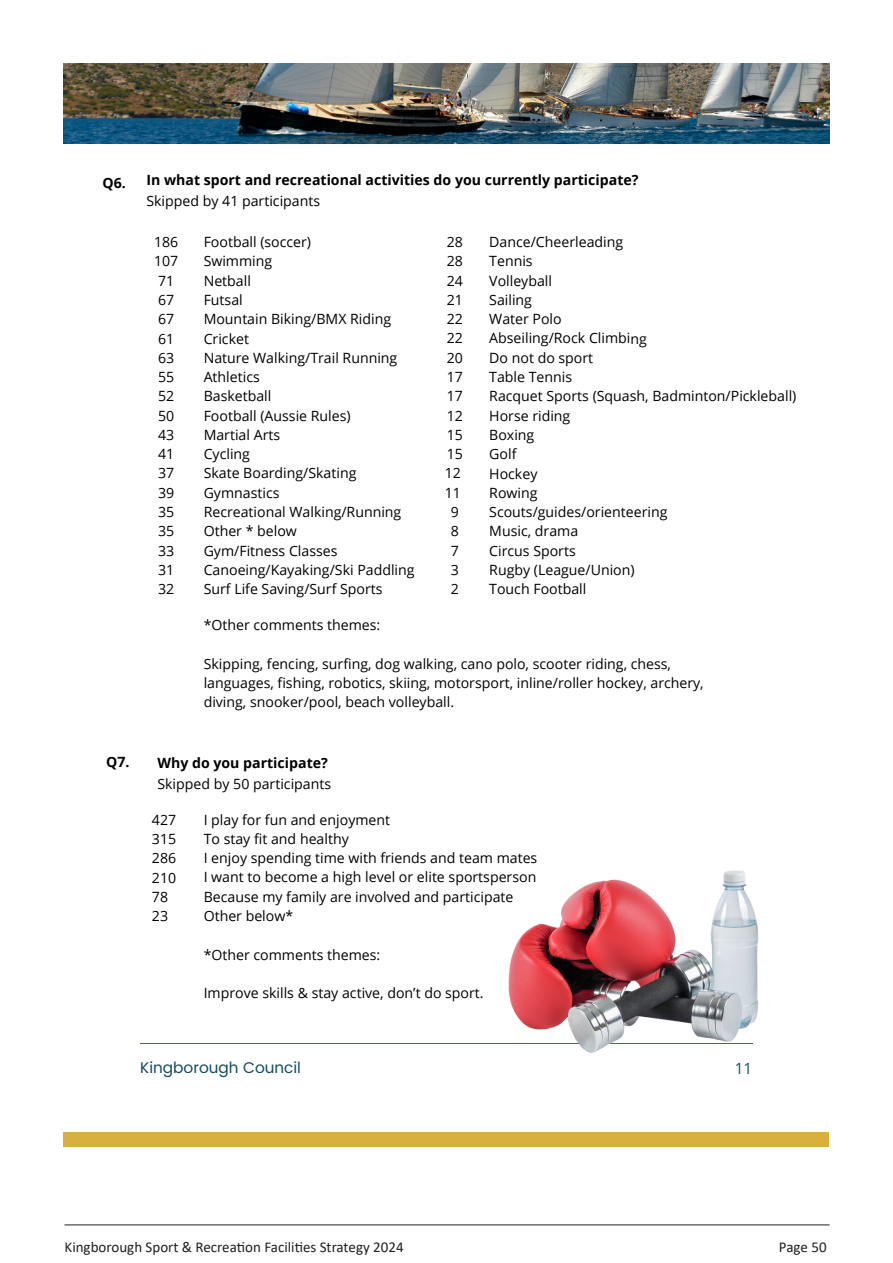
<style>
.page{position:relative;width:893px;height:1263px;background:#fff}
.page>*{position:absolute;margin:0;border:0;box-sizing:border-box;transform-origin:0 0}
.t1{font:15.45px "Poppins";color:#134c60}
.t2{font:15.45px "Open Sans";color:#134c60}
.t3{font:15px "Calibri";color:#231f20}
.t4{font:14.1px/19.4px "Open Sans";color:#000}
.t5{font:700 14.1px/21.1px "Open Sans";color:#000}
.s1{font-weight:400}
.s2{font-weight:700}
</style>
<div class="page">
<div style="left:64px;top:1132px;width:765px;height:14px;background:#d7b03f"></div>
<hr style="left:140px;top:1043px;width:612px;height:1px;background:#4d7043">
<img style="left:64px;top:64px;width:765px;height:79px">
<img style="left:508px;top:870px;width:251px;height:183px">
<hr style="left:65px;top:1224px;width:765px;height:1px;background:#231f20">
<p class="t5" style="left:103px;top:172px;width:25px">Q6.</p>
<p class="t5" style="left:146px;top:169px;width:494px">In what sport and recreational activities do you currently participate?<br><span class="s1">Skipped by 41 participants</span></p>
<p class="t4" style="left:154px;top:232px;width:26px">186<br>107<br>71<br>67<br>67<br>61<br>63<br>55<br>52<br>50<br>43<br>41<br>37<br>39<br>35<br>35<br>33<br>31<br>32</p>
<p class="t4" style="left:204px;top:232px;width:212px">Football (soccer)<br>Swimming<br>Netball<br>Futsal<br>Mountain Biking/BMX Riding<br>Cricket<br>Nature Walking/Trail Running<br>Athletics<br>Basketball<br>Football (Aussie Rules)<br>Martial Arts<br>Cycling<br>Skate Boarding/Skating<br>Gymnastics<br>Recreational Walking/Running<br>Other * below<br>Gym/Fitness Classes<br>Canoeing/Kayaking/Ski Paddling<br>Surf Life Saving/Surf Sports</p>
<p class="t4" style="left:445px;top:232px;width:20px;text-align:center">28<br>28<br>24<br>21<br>22<br>22<br>20<br>17<br>17<br>12<br>15<br>15<br>12<br>11<br>9<br>8<br>7<br>3<br>2</p>
<p class="t4" style="left:489px;top:232px;width:309px">Dance/Cheerleading<br>Tennis<br>Volleyball<br>Sailing<br>Water Polo<br>Abseiling/Rock Climbing<br>Do not do sport<br>Table Tennis<br>Racquet Sports (Squash, Badminton/Pickleball)<br>Horse riding<br>Boxing<br>Golf<br>Hockey<br>Rowing<br>Scouts/guides/orienteering<br>Music, drama<br>Circus Sports<br>Rugby (League/Union)<br>Touch Football</p>
<p class="t4" style="left:204px;top:615px;width:178px">*Other comments themes:</p>
<p class="t4" style="left:204px;top:653px;width:502px">Skipping, fencing, surfing, dog walking, cano polo, scooter riding, chess, languages, fishing, robotics, skiing, motorsport, inline/roller hockey, archery, diving, snooker/pool, beach volleyball.</p>
<p class="t5" style="left:106px;top:751px;width:25px">Q7.</p>
<p class="t4" style="left:157px;top:752px;width:175px;line-height:21.1px"><span class="s2">Why do you participate?<br></span>Skipped by 50 participants</p>
<p class="t4" style="left:152px;top:809px;width:26px">427<br>315<br>286<br>210<br>78<br>23</p>
<p class="t4" style="left:204px;top:809px;width:335px">I play for fun and enjoyment<br>To stay fit and healthy<br>I enjoy spending time with friends and team mates I want to become a high level or elite sportsperson Because my family are involved and participate Other below*</p>
<p class="t4" style="left:204px;top:944px;width:178px">*Other comments themes:</p>
<p class="t4" style="left:204px;top:983px;width:281px">Improve skills &amp; stay active, don’t do sport.</p>
<p class="t1" style="left:140px;top:1056px;width:162px">Kingborough Council</p>
<p class="t2" style="left:735px;top:1058px;width:19px">11</p>
<p class="t3" style="left:65px;top:1236px;width:341px">Kingborough Sport &amp; Recreation Facilities Strategy 2024</p>
<p class="t3" style="left:779px;top:1236px;width:49px">Page 50</p>
</div>
